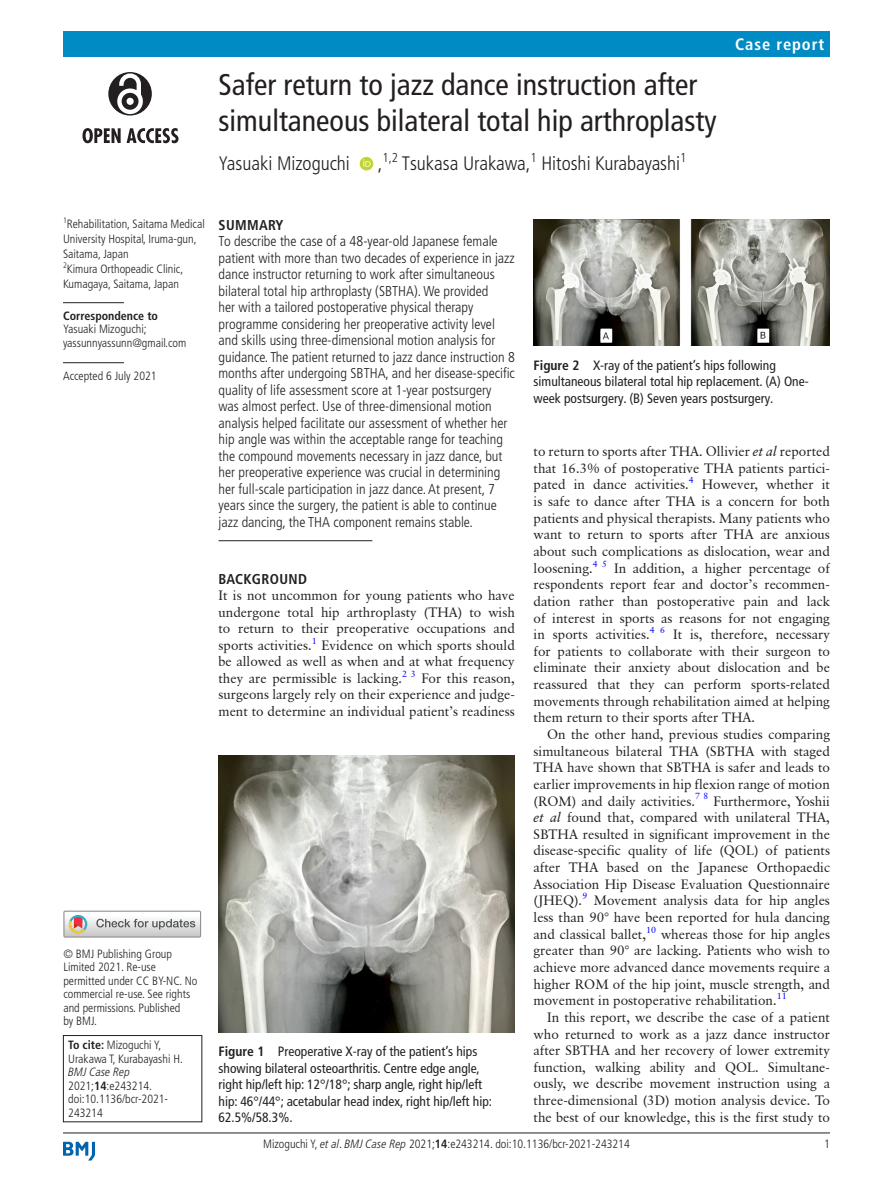
<style>
.page{position:relative;width:893px;height:1191px;background:#fff}
.page>*{position:absolute;margin:0;border:0;box-sizing:border-box;transform-origin:0 0}
.t1{font:condensed 30px/36px "Frutiger LT Pro";color:#231f20}
.t2{font:300 condensed 19.5px "Frutiger LT Pro";color:#231f20}
.t3{font:700 condensed 16.5px "Frutiger LT Std";letter-spacing:.055em;color:#fff}
.t4{font:300 condensed 14.25px/16.5px "Frutiger LT Pro";color:#231f20}
.t5{font:700 condensed 14.25px "Frutiger LT Pro";letter-spacing:.025em;color:#231f20}
.t6{font:13.5px/16.6px "Classical Garamond BT";color:#231f20;text-align:justify}
.t7{font:condensed 13.5px/16.5px "Frutiger LT Pro";color:#231f20}
.t8{font:300 condensed 12px/13.5px "Frutiger LT Pro";color:#231f20}
.t9{font:700 condensed 12px "Frutiger LT Pro";color:#231f20}
.s1{font-weight:700}
.s2{font-style:italic}
</style>
<div class="page">
<hr style="left:63px;top:1132px;width:767px;height:1px;background:#231f20">
<svg style="left:63px;top:1141px;width:32px;height:19px"></svg>
<svg style="left:360px;top:157px;width:13px;height:13px"></svg>
<div style="left:63px;top:31px;width:767px;height:25px;background:#008bc5"></div>
<div style="left:63px;top:1035px;width:139px;height:87px;border:1px solid #231f20"></div>
<hr style="left:63px;top:302px;width:61px;height:1px;background:#231f20">
<hr style="left:63px;top:362px;width:61px;height:1px;background:#231f20">
<div style="left:63px;top:910px;width:138px;height:27px;border:1px solid #969090"></div>
<svg style="left:64px;top:911px;width:137px;height:26px"></svg>
<hr style="left:219px;top:540px;width:153px;height:1px;background:#231f20">
<img style="left:219px;top:756px;width:296px;height:276px">
<img style="left:534px;top:219px;width:296px;height:126px">
<div style="left:108px;top:72px;width:44px;height:43px;background:#231f20;border-radius:50%"></div>
<svg style="left:83px;top:128px;width:38px;height:15px"></svg>
<svg style="left:127px;top:128px;width:51px;height:15px"></svg>
<svg style="left:115px;top:72px;width:30px;height:44px"></svg>
<div style="left:127px;top:98px;width:7px;height:7px;background:#fff;border-radius:50%"></div>
<h1 class="t1" style="left:219px;top:66px;width:500px">Safer return to jazz dance instruction after simultaneous bilateral total hip arthroplasty</h1>
<h2 class="t2" style="left:219px;top:152px;width:133px">Yasuaki Mizoguchi</h2>
<h2 class="t2" style="left:378px;top:152px;width:310px">,<sup>1,2</sup> Tsukasa Urakawa,<sup>1</sup> Hitoshi Kurabayashi<sup>1</sup></h2>
<p class="t3" style="left:735px;top:34px;width:91px">Case report</p>
<p class="t8" style="left:63px;top:216px;width:143px;line-height:15px"><sup>1</sup>Rehabilitation, Saitama Medical<br>University Hospital, Iruma-gun,<br>Saitama, Japan<br><sup>2</sup>Kimura Orthopeadic Clinic,<br>Kumagaya, Saitama, Japan</p>
<p class="t9" style="left:63px;top:308px;width:97px">Correspondence to</p>
<p class="t8" style="left:63px;top:322px;width:125px">Yasuaki Mizoguchi; yassunnyassunn@gmail.com</p>
<p class="t8" style="left:63px;top:369px;width:95px">Accepted 6 July 2021</p>
<p class="t8" style="left:63px;top:946px;width:136px">© BMJ Publishing Group<br>Limited 2021. Re-use permitted under CC BY-NC. No commercial re-use. See rights and permissions. Published<br>by BMJ.</p>
<p class="t8" style="left:68px;top:1038px;width:116px"><span class="s1">To cite:</span> Mizoguchi Y,<br>Urakawa T, Kurabayashi H.</p>
<p class="t8" style="left:68px;top:1065px;width:101px"><span class="s2">BMJ Case Rep<br></span>2021;<span class="s1">14</span>:e243214. doi:10.1136/bcr-2021-<br>243214</p>
<p class="t5" style="left:219px;top:216px;width:66px">SUMMARY</p>
<p class="t4" style="left:219px;top:233px;width:298px">To describe the case of a 48-year-old Japanese female patient with more than two decades of experience in jazz dance instructor returning to work after simultaneous bilateral total hip arthroplasty (SBTHA). We provided<br>her with a tailored postoperative physical therapy programme considering her preoperative activity level and skills using three-dimensional motion analysis for guidance. The patient returned to jazz dance instruction 8 months after undergoing SBTHA, and her disease-specific quality of life assessment score at 1-year postsurgery was almost perfect. Use of three-dimensional motion analysis helped facilitate our assessment of whether her hip angle was within the acceptable range for teaching the compound movements necessary in jazz dance, but her preoperative experience was crucial in determining her full-scale participation in jazz dance. At present, 7 years since the surgery, the patient is able to continue jazz dancing, the THA component remains stable.</p>
<p class="t5" style="left:219px;top:570px;width:90px">BACKGROUND</p>
<p class="t6" style="left:219px;top:587px;width:298px">It is not uncommon for young patients who have undergone total hip arthroplasty (THA) to wish to return to their preoperative occupations and sports activities.<sup>1</sup> Evidence on which sports should be allowed as well as when and at what frequency they are permissible is lacking.<sup>2</sup> <sup>3</sup> For this reason, surgeons largely rely on their experience and judge&shy;ment to determine an individual patient’s readiness</p>
<p class="t7" style="left:219px;top:1043px;width:275px"><span class="s1">Figure 1</span> Preoperative X-ray of the patient’s hips showing bilateral osteoarthritis. Centre edge angle, right hip/left hip: 12°/18°; sharp angle, right hip/left hip: 46°/44°; acetabular head index, right hip/left hip:<br>62.5%/58.3%.</p>
<p class="t7" style="left:534px;top:357px;width:277px"><span class="s1">Figure 2</span> X-ray of the patient’s hips following simultaneous bilateral total hip replacement. (A) One&shy;week postsurgery. (B) Seven years postsurgery.</p>
<p class="t6" style="left:534px;top:443px;width:298px">to return to sports after THA. Ollivier <span class="s2">et al</span> reported that 16.3% of postoperative THA patients partici&shy;pated in dance activities.<sup>4</sup> However, whether it is safe to dance after THA is a concern for both patients and physical therapists. Many patients who want to return to sports after THA are anxious about such complications as dislocation, wear and loosening.<sup>4</sup> <sup>5</sup> In addition, a higher percentage of respondents report fear and doctor’s recommen&shy;dation rather than postoperative pain and lack of interest in sports as reasons for not engaging in sports activities.<sup>4</sup> <sup>6</sup> It is, therefore, necessary for patients to collaborate with their surgeon to eliminate their anxiety about dislocation and be reassured that they can perform sports-related movements through rehabilitation aimed at helping them return to their sports after THA.</p>
<p class="t6" style="left:534px;top:725px;width:298px;text-indent:14px">On the other hand, previous studies comparing simultaneous bilateral THA (SBTHA with staged THA have shown that SBTHA is safer and leads to earlier improvements in hip flexion range of motion (ROM) and daily activities.<sup>7</sup> <sup>8</sup> Furthermore, Yoshii <span class="s2">et al</span> found that, compared with unilateral THA, SBTHA resulted in significant improvement in the disease-specific quality of life (QOL) of patients after THA based on the Japanese Orthopaedic Association Hip Disease Evaluation Questionnaire (JHEQ).<sup>9</sup></p>
<p class="t6" style="left:534px;top:892px;width:298px;text-indent:60px">Movement analysis data for hip angles less than 90° have been reported for hula dancing and classical ballet,<sup>10</sup> whereas those for hip angles greater than 90° are lacking. Patients who wish to achieve more advanced dance movements require a higher ROM of the hip joint, muscle strength, and movement in postoperative rehabilitation.<sup>11</sup></p>
<p class="t6" style="left:534px;top:1008px;width:298px;text-indent:14px">In this report, we describe the case of a patient who returned to work as a jazz dance instructor after SBTHA and her recovery of lower extremity function, walking ability and QOL. Simultane&shy;ously, we describe movement instruction using a three-dimensional (3D) motion analysis device. To the best of our knowledge, this is the first study to</p>
<p class="t8" style="left:263px;top:1136px;width:368px">Mizoguchi Y, <span class="s2">et al</span>. <span class="s2">BMJ Case Rep</span> 2021;<span class="s1">14</span>:e243214. doi:10.1136/bcr-2021-243214</p>
<p class="t8" style="left:824px;top:1136px;width:7px">1</p>
</div>
